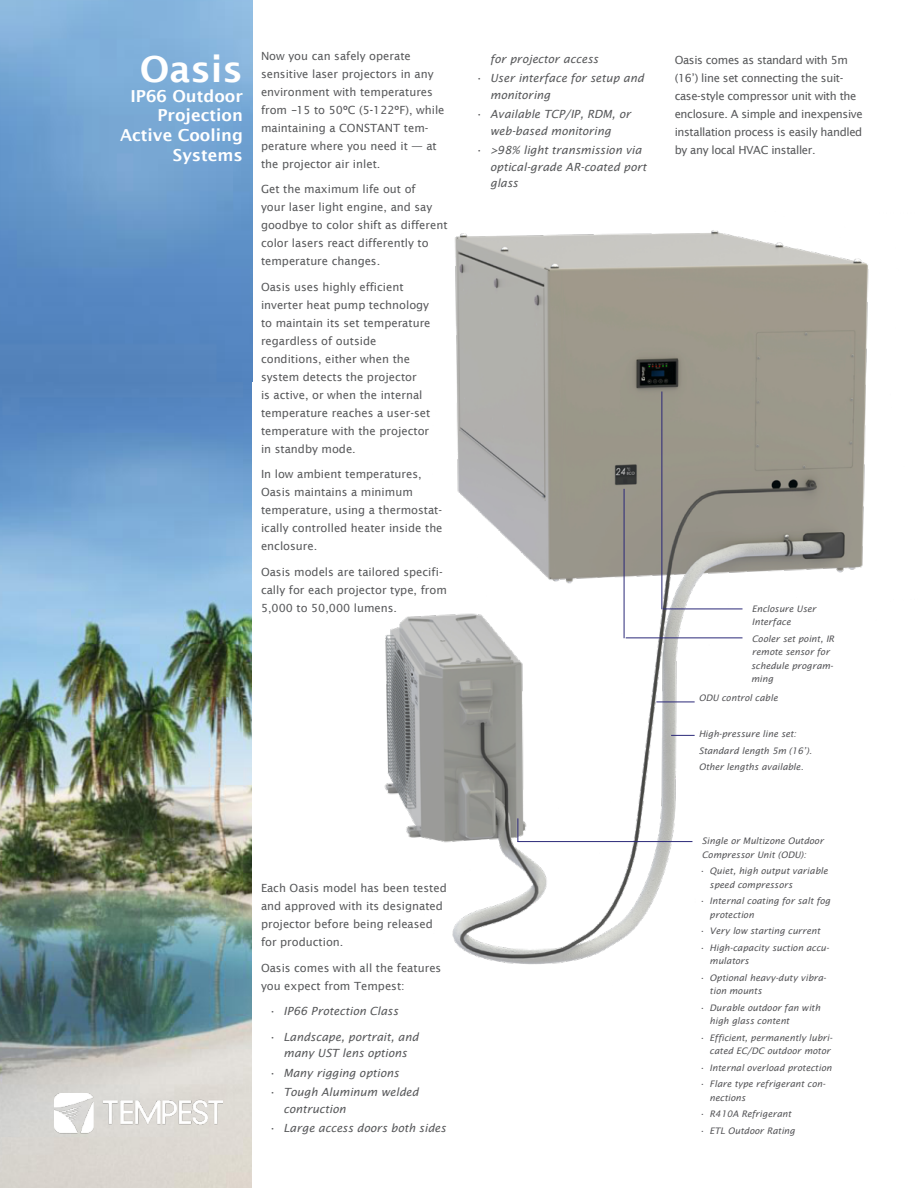
<style>
.page{position:relative;width:918px;height:1188px;background:#fff}
.page>*{position:absolute;margin:0;border:0;box-sizing:border-box;transform-origin:0 0}
.t1{font:600 36px "Lucida Sans";color:#fff}
.t2{font:600 19.5px/23.4px "Lucida Sans";color:#fff;text-align:right}
.t3{font:600 16.5px/19.8px "Lucida Sans";color:#fff;text-align:right}
.t4{font:11.25px/18px "Lucida Sans";color:#58595b}
.t5{font:italic 11.25px/16.5px "Lucida Sans";color:#58595b}
.t6{font:11.25px/18px "Lucida Sans";letter-spacing:-.03em;color:#58595b}
.t7{font:italic 9px/13.5px "Lucida Sans";color:#565659}
.s1{font-style:italic}
.s2{font-weight:600}
</style>
<div class="page">
<img style="left:0;top:382px;width:252px;height:806px">
<img style="left:0;top:0;width:252px;height:382px">
<img style="left:55px;top:1093px;width:167px;height:44px">
<img style="left:384px;top:230px;width:485px;height:735px">
<hr style="left:662px;top:392px;width:1px;height:217px;background:#2b2878">
<hr style="left:663px;top:609px;width:79px;height:1px;background:#2b2878">
<hr style="left:624px;top:489px;width:1px;height:149px;background:#2b2878">
<hr style="left:626px;top:638px;width:116px;height:1px;background:#2b2878">
<hr style="left:656px;top:702px;width:39px;height:1px;background:#2b2878">
<svg style="left:671px;top:735px;width:24px;height:1px"></svg>
<svg style="left:518px;top:818px;width:1px;height:23px"></svg>
<hr style="left:518px;top:841px;width:174px;height:1px;background:#2b2878">
<h1 class="t1" style="left:98px;top:48px;width:147px">Cyclone</h1>
<h2 class="t2" style="left:134px;top:86px;width:110px">Outdoor<br>Projector<br>Enclosures</h2>
<h1 class="t1" style="left:140px;top:48px;width:105px">Oasis</h1>
<h3 class="t3" style="left:120px;top:86px;width:125px">IP66 Outdoor<br>Projection<br>Active Cooling<br>Systems</h3>
<p class="t4" style="left:261px;top:47px;width:185px">Now you can safely operate sensitive laser projectors in any environment with temperatures from <span class="s1">–</span>15 to 50ºC (5<span class="s2">-</span>122ºF), while maintaining a CONSTANT tem&shy;perature where you need it <span class="s2">—</span> at the projector air inlet.</p>
<p class="t4" style="left:261px;top:180px;width:188px">Get the maximum life out of<br>your laser light engine, and say goodbye to color shift as different color lasers react differently to temperature changes.</p>
<p class="t4" style="left:261px;top:278px;width:171px">Oasis uses highly efficient inverter heat pump technology to maintain its set temperature regardless of outside conditions, either when the system detects the projector<br>is active, or when the internal temperature reaches a user-set temperature with the projector in standby mode.</p>
<p class="t4" style="left:261px;top:465px;width:183px">In low ambient temperatures,<br>Oasis maintains a minimum temperature, using a thermostat&shy;ically controlled heater inside the enclosure.</p>
<p class="t4" style="left:261px;top:563px;width:187px">Oasis models are tailored specifi&shy;cally for each projector type, from<br>5,000 to 50,000 lumens.</p>
<p class="t4" style="left:261px;top:879px;width:187px">Each Oasis model has been tested and approved with its designated projector before being released for production.</p>
<p class="t4" style="left:261px;top:959px;width:182px">Oasis comes with all the features you expect from Tempest:</p>
<p class="t5" style="left:269px;top:1003px;width:131px">• IP66 Protection Class</p>
<p class="t5" style="left:269px;top:1028px;width:152px;text-align:center">• Landscape, portrait, and many UST lens options</p>
<p class="t5" style="left:269px;top:1064px;width:132px">• Many rigging options</p>
<p class="t5" style="left:284px;top:1084px;width:137px;text-indent:-15px">• Tough Aluminum welded contruction</p>
<p class="t5" style="left:269px;top:1120px;width:179px">• Large access doors both sides</p>
<p class="t5" style="left:490px;top:50px;width:110px">for projector access</p>
<p class="t5" style="left:490px;top:70px;width:155px;text-indent:-15px">• User interface for setup and monitoring</p>
<p class="t5" style="left:475px;top:106px;width:157px;text-align:center">• Available TCP/IP, RDM, or web-based monitoring</p>
<p class="t5" style="left:490px;top:142px;width:158px;text-indent:-15px">• &gt;98% light transmission via optical-grade AR-coated port glass</p>
<p class="t6" style="left:675px;top:51px;width:189px">Oasis comes as standard with 5m (16’) line set connecting the suit&shy;case-style compressor unit with the enclosure. A simple and inexpensive installation process is easily handled by any local HVAC installer.</p>
<p class="t7" style="left:752px;top:602px;width:66px">Enclosure User<br>Interface</p>
<p class="t7" style="left:751px;top:632px;width:85px">Cooler set point, IR remote sensor for schedule program&shy;ming</p>
<p class="t7" style="left:699px;top:691px;width:81px">ODU control cable</p>
<p class="t7" style="left:699px;top:726px;width:115px;line-height:16.5px">High-pressure line set:<br>Standard length 5m (16’).<br>Other lengths available.</p>
<p class="t7" style="left:702px;top:834px;width:123px">Single or Multizone Outdoor<br>Compressor Unit (ODU):</p>
<p class="t7" style="left:710px;top:864px;width:120px;text-indent:-11px">• Quiet, high output variable speed compressors</p>
<p class="t7" style="left:710px;top:894px;width:122px;text-indent:-11px">• Internal coating for salt fog protection</p>
<p class="t7" style="left:699px;top:924px;width:123px">• Very low starting current</p>
<p class="t7" style="left:710px;top:941px;width:121px;text-indent:-11px">• High-capacity suction accu&shy;mulators</p>
<p class="t7" style="left:710px;top:971px;width:118px;text-indent:-11px">• Optional heavy-duty vibra&shy;tion mounts</p>
<p class="t7" style="left:710px;top:1001px;width:112px;text-indent:-11px">• Durable outdoor fan with high glass content</p>
<p class="t7" style="left:699px;top:1031px;width:135px;text-align:right">• Efficient, permanently lubri&shy;cated EC/DC outdoor motor</p>
<p class="t7" style="left:699px;top:1061px;width:134px">• Internal overload protection</p>
<p class="t7" style="left:710px;top:1077px;width:117px;text-indent:-11px">• Flare type refrigerant con&shy;nections</p>
<p class="t7" style="left:699px;top:1107px;width:94px">• R410A Refrigerant</p>
<p class="t7" style="left:699px;top:1124px;width:97px">• ETL Outdoor Rating</p>
</div>
